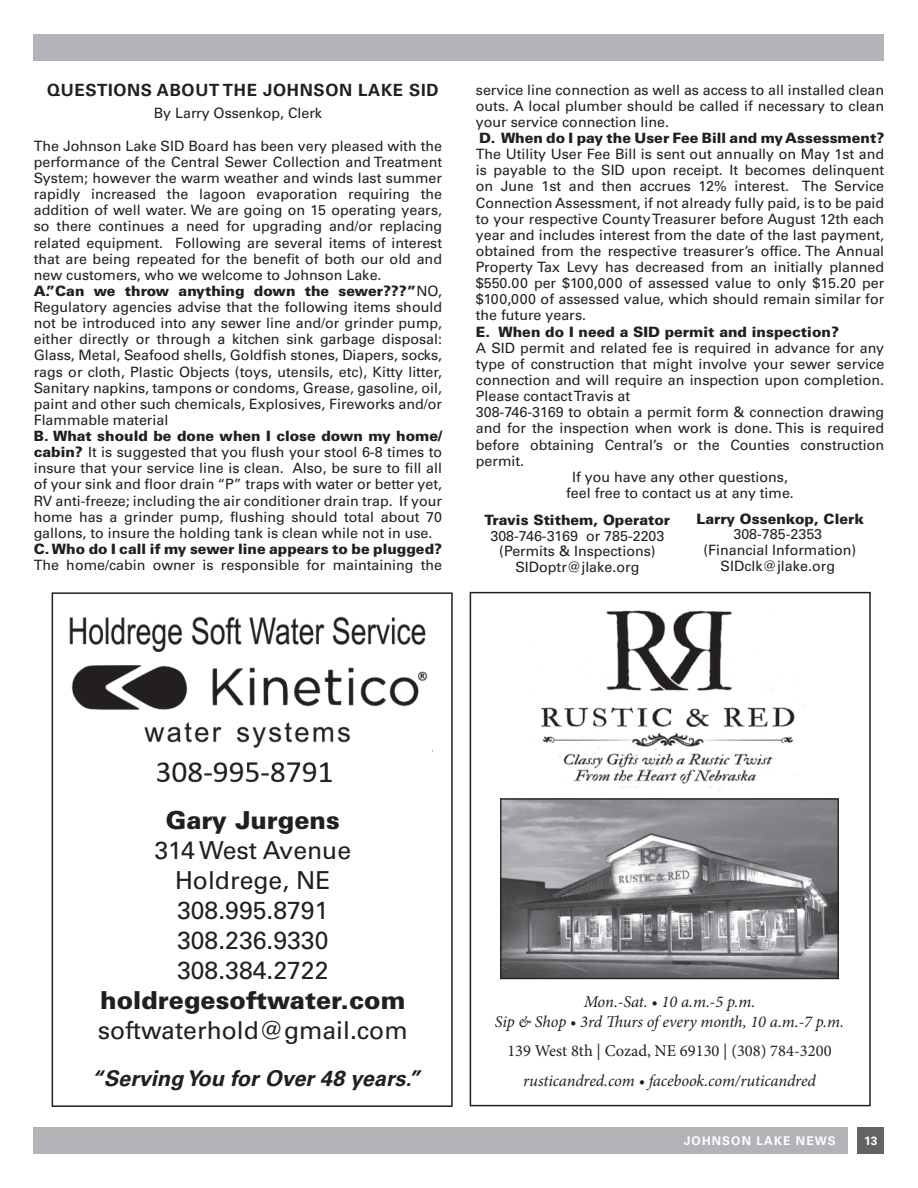
<style>
.page{position:relative;width:918px;height:1188px;background:#fff}
.page>*{position:absolute;margin:0;border:0;box-sizing:border-box;transform-origin:0 0}
.t1{font:24.75px/30px "Univers LT Std";color:#231f20;text-align:center}
.t2{font:900 24.75px "Univers LT Std";color:#231f20}
.t3{font:italic 700 21.75px "Univers LT Std";color:#231f20}
.t4{font:700 16.8px "Univers LT Std";letter-spacing:.04em;color:#231f20}
.t5{font:italic 16.5px/19.8px "Minion Pro";letter-spacing:-.005em;color:#231f20;text-align:center}
.t6{font:16.5px "Minion Pro";color:#231f20}
.t7{font:14.25px/16.2px "Univers LT Std";color:#231f20;text-align:justify}
.t8{font:900 14.25px "Univers LT Std";color:#231f20}
.t9{font:700 12px "Univers LT Std";letter-spacing:.09em;color:#fff}
.s1{font-weight:900}
</style>
<div class="page">
<div style="left:34px;top:1127px;width:814px;height:27px;background:#b2b3b7"></div>
<div style="left:857px;top:1127px;width:27px;height:27px;background:#636366"></div>
<div style="left:34px;top:34px;width:850px;height:27px;background:#b2b3b7"></div>
<img style="left:69px;top:616px;width:364px;height:167px">
<div style="left:52px;top:592px;width:401px;height:515px;border:2px solid #231f20"></div>
<div style="left:470px;top:592px;width:401px;height:514px;border:2px solid #231f20"></div>
<img style="left:529px;top:610px;width:275px;height:181px">
<img style="left:502px;top:800px;width:335px;height:177px">
<div style="left:500px;top:798px;width:339px;height:181px;border:1px solid #231f20"></div>
<p class="t4" style="left:47px;top:81px;width:393px">QUESTIONS ABOUT THE JOHNSON LAKE SID</p>
<p class="t7" style="left:154px;top:105px;width:170px">By Larry Ossenkop, Clerk</p>
<p class="t7" style="left:34px;top:138px;width:410px;text-align:left">The Johnson Lake SID Board has been very pleased with the performance of the Central Sewer Collection and Treatment System; however the warm weather and winds last summer rapidly increased the lagoon evaporation requiring the addition of well water. We are going on 15 operating years, so there continues a need for upgrading and/or replacing related equipment. Following are several items of interest that are being repeated for the benefit of both our old and new customers, who we welcome to Johnson Lake.<br><span class="s1">A.”Can we throw anything down the sewer???”</span>NO, Regulatory agencies advise that the following items should not be introduced into any sewer line and/or grinder pump, either directly or through a kitchen sink garbage disposal:<br>Glass, Metal, Seafood shells, Goldfish stones, Diapers, socks, rags or cloth, Plastic Objects (toys, utensils, etc), Kitty litter, Sanitary napkins, tampons or condoms, Grease, gasoline, oil, paint and other such chemicals, Explosives, Fireworks and/or Flammable material</p>
<p class="t7" style="left:34px;top:428px;width:410px"><span class="s1">B. What should be done when I close down my home/ cabin?</span> It is suggested that you flush your stool 6-8 times to insure that your service line is clean. Also, be sure to fill all of your sink and floor drain “P” traps with water or better yet, RV anti-freeze; including the air conditioner drain trap. If your home has a grinder pump, flushing should total about 70 gallons, to insure the holding tank is clean while not in use.</p>
<p class="t8" style="left:34px;top:540px;width:410px">C. Who do I call if my sewer line appears to be plugged?</p>
<p class="t7" style="left:34px;top:557px;width:410px">The home/cabin owner is responsible for maintaining the</p>
<p class="t7" style="left:476px;top:82px;width:410px">service line connection as well as access to all installed clean outs. A local plumber should be called if necessary to clean your service connection line.</p>
<p class="t8" style="left:479px;top:129px;width:407px">D. When do I pay the User Fee Bill and my Assessment?</p>
<p class="t7" style="left:476px;top:146px;width:410px">The Utility User Fee Bill is sent out annually on May 1st and is payable to the SID upon receipt. It becomes delinquent on June 1st and then accrues 12% interest. The Service Connection Assessment, if not already fully paid, is to be paid to your respective County Treasurer before August 12th each year and includes interest from the date of the last payment, obtained from the respective treasurer’s office. The Annual Property Tax Levy has decreased from an initially planned $550.00 per $100,000 of assessed value to only $15.20 per $100,000 of assessed value, which should remain similar for the future years.</p>
<p class="t8" style="left:476px;top:323px;width:365px">E. When do I need a SID permit and inspection?</p>
<p class="t7" style="left:476px;top:340px;width:410px">A SID permit and related fee is required in advance for any</p>
<p class="t7" style="left:476px;top:356px;width:410px">type of construction that might involve your sewer service</p>
<p class="t7" style="left:476px;top:372px;width:410px">connection and will require an inspection upon completion.</p>
<p class="t7" style="left:476px;top:388px;width:156px">Please contact Travis at</p>
<p class="t7" style="left:476px;top:404px;width:410px">308-746-3169 to obtain a permit form &amp; connection drawing</p>
<p class="t7" style="left:476px;top:420px;width:410px">and for the inspection when work is done. This is required</p>
<p class="t7" style="left:476px;top:436px;width:410px">before obtaining Central’s or the Counties construction</p>
<p class="t7" style="left:476px;top:453px;width:50px">permit.</p>
<p class="t7" style="left:572px;top:469px;width:217px">If you have any other questions,</p>
<p class="t7" style="left:566px;top:485px;width:229px">feel free to contact us at any time.</p>
<p class="t8" style="left:485px;top:511px;width:187px">Travis Stithem, Operator</p>
<p class="t7" style="left:490px;top:528px;width:176px;line-height:15.8px;text-align:center">308-746-3169 or 785-2203 (Permits &amp; Inspections)<br>SIDoptr@jlake.org</p>
<p class="t8" style="left:696px;top:510px;width:169px">Larry Ossenkop, Clerk</p>
<p class="t7" style="left:703px;top:527px;width:154px;line-height:15.8px;text-align:center">308-785-2353 (Financial Information)<br>SIDclk@jlake.org</p>
<h1 class="t2" style="left:166px;top:805px;width:176px">Gary Jurgens</h1>
<h1 class="t1" style="left:154px;top:835px;width:198px">314 West Avenue<br>Holdrege, NE<br>308.995.8791<br>308.236.9330<br>308.384.2722</h1>
<h1 class="t2" style="left:100px;top:985px;width:307px">holdregesoftwater.com</h1>
<h1 class="t1" style="left:98px;top:1015px;width:311px">softwaterhold@gmail.com</h1>
<h2 class="t3" style="left:92px;top:1066px;width:330px">“Serving You for Over 48 years.”</h2>
<p class="t5" style="left:495px;top:992px;width:351px">Mon.-Sat. • 10 a.m.-5 p.m.<br>Sip &amp; Shop • 3rd Thurs of every month, 10 a.m.-7 p.m.</p>
<p class="t6" style="left:507px;top:1039px;width:326px">139 West 8th | Cozad, NE 69130 | (308) 784-3200</p>
<p class="t5" style="left:523px;top:1071px;width:294px">rusticandred.com • facebook.com/ruticandred</p>
<p class="t9" style="left:684px;top:1134px;width:153px">JOHNSON LAKE NEWS</p>
<p class="t9" style="left:864px;top:1134px;width:15px">13</p>
</div>
